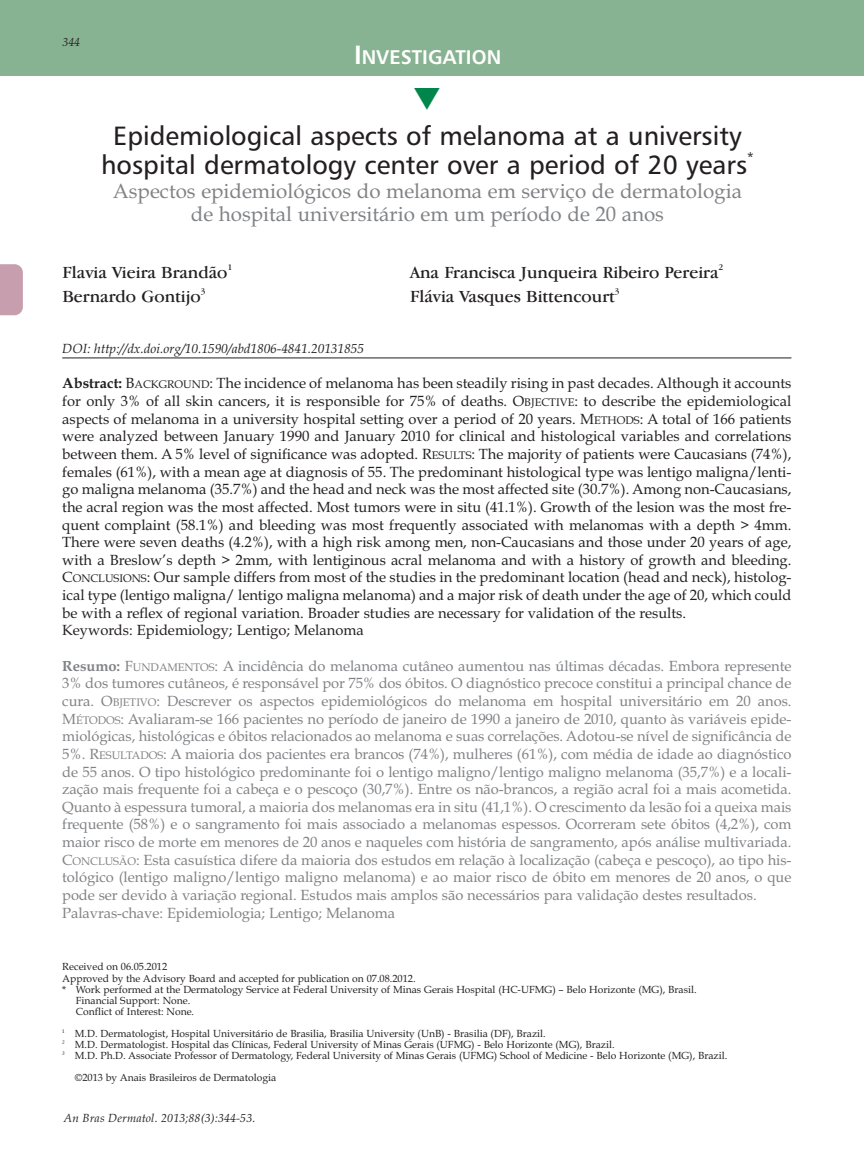
<style>
.page{position:relative;width:864px;height:1167px;background:#fff}
.page>*{position:absolute;margin:0;border:0;box-sizing:border-box;transform-origin:0 0}
.t1{font:26.4px/29.4px "Humanist 777 BT Roman B";color:#231f20;text-align:center}
.t2{font:20.55px/23.5px "Book Antiqua";color:#808285;text-align:center}
.t3{font:19.8px "Humanist 777 BT Bold B";color:#fff}
.t4{font:17.7px "Garamond IT Cby BT";color:#231f20}
.t5{font:14.7px/17.7px "Book Antiqua";letter-spacing:-.005em;color:#808285}
.t6{font:14.7px/17.7px "Book Antiqua";color:#231f20}
.t7{font:italic 13.2px "Book Antiqua";color:#231f20}
.t8{font:13.2px "Humanist 777 BT Roman B";color:#231f20}
.t9{font:italic 11.7px "Book Antiqua";letter-spacing:.015em;color:#231f20}
.t10{font:10.35px/10.9px "Book Antiqua";color:#231f20}
.t11{font:8.85px "Garamond IT Cby BT";color:#231f20}
.s1{font-size:26.4px}
.s2{font-weight:700}
.s3{font-size:10.95px}
</style>
<div class="page">
<div style="left:0;top:0;width:864px;height:76px;background:#87b392"></div>
<hr style="left:62px;top:358px;width:729px;height:1px;background:#231f20">
<svg style="left:0;top:264px;width:23px;height:51px"></svg>
<p class="t9" style="left:62px;top:37px;width:19px">344</p>
<h3 class="t3" style="left:354px;top:49px;width:149px"><span class="s1">I</span>NVESTIGATION</h3>
<h1 class="t1" style="left:101px;top:123px;width:648px">Epidemiological aspects of melanoma at a university hospital dermatology center over a period of 20 years</h1>
<p class="t8" style="left:747px;top:152px;width:8px">*</p>
<h2 class="t2" style="left:113px;top:182px;width:631px">Aspectos epidemiológicos do melanoma em serviço de dermatologia de hospital universitário em um período de 20 anos</h2>
<p class="t4" style="left:63px;top:266px;width:166px">Flavia Vieira Brandão</p>
<p class="t11" style="left:228px;top:264px;width:6px">1</p>
<p class="t4" style="left:63px;top:290px;width:140px">Bernardo Gontijo</p>
<p class="t11" style="left:201px;top:288px;width:6px">3</p>
<p class="t4" style="left:410px;top:266px;width:310px">Ana Francisca Junqueira Ribeiro Pereira</p>
<p class="t11" style="left:719px;top:264px;width:6px">2</p>
<p class="t4" style="left:410px;top:290px;width:206px">Flávia Vasques Bittencourt</p>
<p class="t11" style="left:615px;top:288px;width:6px">3</p>
<p class="t7" style="left:62px;top:343px;width:303px">DOI: http://dx.doi.org/10.1590/abd1806-4841.20131855</p>
<p class="t6" style="left:62px;top:376px;width:731px"><span class="s2">Abstract:</span> B<span class="s3">ACKGROUND</span>: The incidence of melanoma has been steadily rising in past decades. Although it accounts for only 3% of all skin cancers, it is responsible for 75% of deaths. O<span class="s3">BJECTIVE</span>: to describe the epidemiological aspects of melanoma in a university hospital setting over a period of 20 years. M<span class="s3">ETHODS</span>: A total of 166 patients were analyzed between January 1990 and January 2010 for clinical and histological variables and correlations between them. A 5% level of significance was adopted. R<span class="s3">ESULTS</span>: The majority of patients were Caucasians (74%), females (61%), with a mean age at diagnosis of 55. The predominant histological type was lentigo maligna/lenti&shy;go maligna melanoma (35.7%) and the head and neck was the most affected site (30.7%). Among non-Caucasians, the acral region was the most affected. Most tumors were in situ (41.1%). Growth of the lesion was the most fre&shy;quent complaint (58.1%) and bleeding was most frequently associated with melanomas with a depth &gt; 4mm.<br>There were seven deaths (4.2%), with a high risk among men, non-Caucasians and those under 20 years of age, with a Breslow’s depth &gt; 2mm, with lentiginous acral melanoma and with a history of growth and bleeding.<br>C<span class="s3">ONCLUSIONS</span>: Our sample differs from most of the studies in the predominant location (head and neck), histolog&shy;ical type (lentigo maligna/ lentigo maligna melanoma) and a major risk of death under the age of 20, which could be with a reflex of regional variation. Broader studies are necessary for validation of the results.<br>Keywords: Epidemiology; Lentigo; Melanoma</p>
<p class="t5" style="left:62px;top:658px;width:731px"><span class="s2">Resumo:</span> F<span class="s3">UNDAMENTOS</span>: A incidência do melanoma cutâneo aumentou nas últimas décadas. Embora represente 3% dos tumores cutâneos, é responsável por 75% dos óbitos. O diagnóstico precoce constitui a principal chance de cura. O<span class="s3">BJETIVO</span>: Descrever os aspectos epidemiológicos do melanoma em hospital universitário em 20 anos.<br>M<span class="s3">ÉTODOS</span>: Avaliaram-se 166 pacientes no período de janeiro de 1990 a janeiro de 2010, quanto às variáveis epide&shy;miológicas, histológicas e óbitos relacionados ao melanoma e suas correlações. Adotou-se nível de significância de 5%. R<span class="s3">ESULTADOS</span>: A maioria dos pacientes era brancos (74%), mulheres (61%), com média de idade ao diagnóstico de 55 anos. O tipo histológico predominante foi o lentigo maligno/lentigo maligno melanoma (35,7%) e a locali&shy;zação mais frequente foi a cabeça e o pescoço (30,7%). Entre os não-brancos, a região acral foi a mais acometida.<br>Quanto à espessura tumoral, a maioria dos melanomas era in situ (41,1%). O crescimento da lesão foi a queixa mais frequente (58%) e o sangramento foi mais associado a melanomas espessos. Ocorreram sete óbitos (4,2%), com maior risco de morte em menores de 20 anos e naqueles com história de sangramento, após análise multivariada.<br>C<span class="s3">ONCLUSÃO</span>: Esta casuística difere da maioria dos estudos em relação à localização (cabeça e pescoço), ao tipo his&shy;tológico (lentigo maligno/lentigo maligno melanoma) e ao maior risco de óbito em menores de 20 anos, o que pode ser devido à variação regional. Estudos mais amplos são necessários para validação destes resultados.<br>Palavras-chave: Epidemiologia; Lentigo; Melanoma</p>
<p class="t10" style="left:62px;top:961px;width:355px;line-height:12.3px">Received on 06.05.2012<br>Approved by the Advisory Board and accepted for publication on 07.08.2012.</p>
<p class="t10" style="left:76px;top:985px;width:622px;text-indent:-14px">* Work performed at the Dermatology Service at Federal University of Minas Gerais Hospital (HC-UFMG) – Belo Horizonte (MG), Brasil.<br>Financial Support: None.<br>Conflict of Interest: None.</p>
<p class="t10" style="left:62px;top:1029px;width:667px"><sup>1</sup> M.D. Dermatologist, Hospital Universitário de Brasilia, Brasilia University (UnB) - Brasilia (DF), Brazil.<br><sup>2</sup> M.D. Dermatologist. Hospital das Clínicas, Federal University of Minas Gerais (UFMG) - Belo Horizonte (MG), Brazil.<br><sup>3</sup> M.D. Ph.D. Associate Professor of Dermatology, Federal University of Minas Gerais (UFMG) School of Medicine - Belo Horizonte (MG), Brazil.</p>
<p class="t10" style="left:75px;top:1073px;width:203px">©2013 by Anais Brasileiros de Dermatologia</p>
<p class="t9" style="left:64px;top:1113px;width:193px">An Bras Dermatol. 2013;88(3):344-53.</p>
</div>
